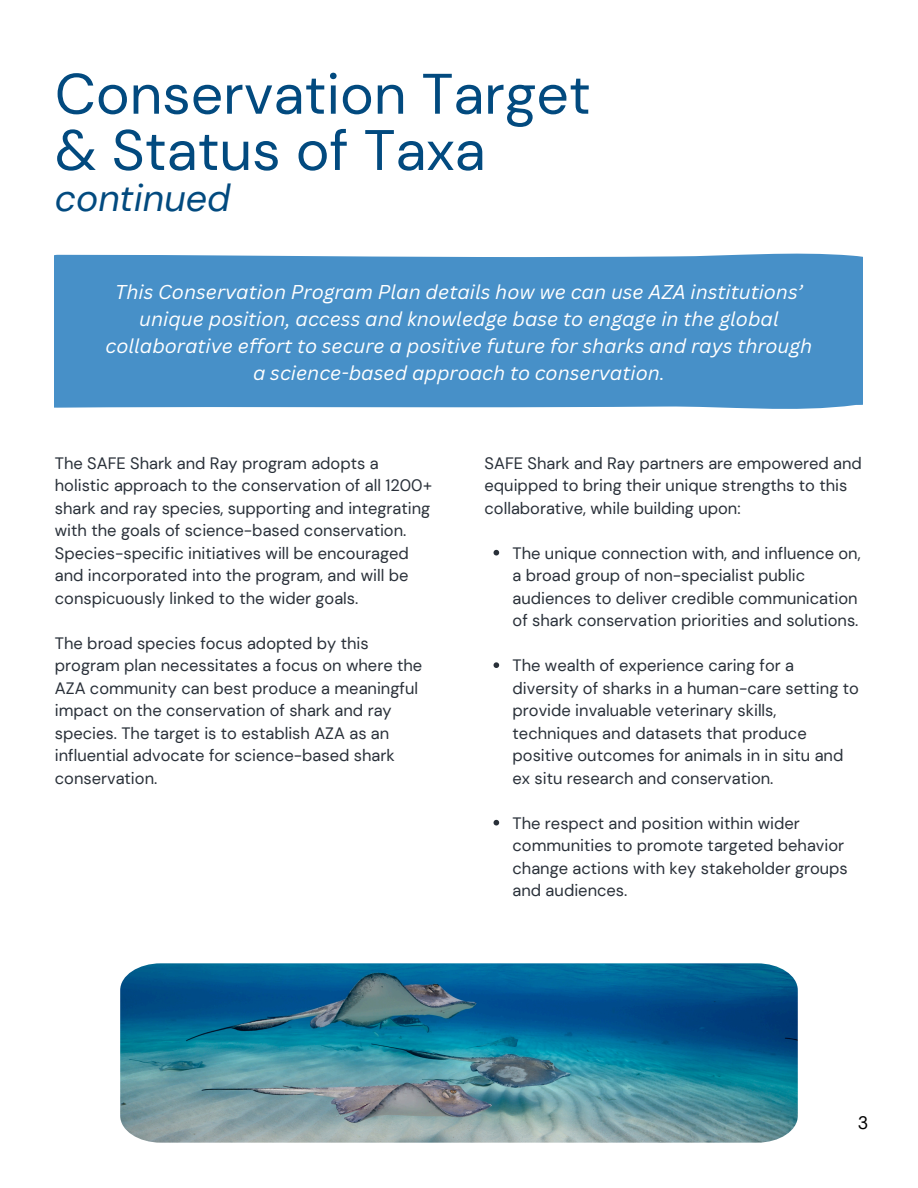
<style>
.page{position:relative;width:918px;height:1188px;background:#fff}
.page>*{position:absolute;margin:0;border:0;box-sizing:border-box;transform-origin:0 0}
.t1{font:57px/56.2px "DM Sans";color:#024a7f}
.t2{font:italic 37.5px "DM Sans";color:#024a7f}
.t3{font:italic 19.5px/27px "Canva Sans";color:#fff;text-align:center}
.t4{font:18px "DM Sans";color:#000}
.t5{font:16.5px/22.5px "DM Sans";color:#293039}
</style>
<div class="page">
<svg style="left:494px;top:550px;width:5px;height:5px"></svg>
<svg style="left:494px;top:662px;width:5px;height:6px"></svg>
<svg style="left:494px;top:820px;width:5px;height:5px"></svg>
<div style="left:55px;top:253px;width:808px;height:156px;background:#4790c8"></div>
<img style="left:120px;top:963px;width:678px;height:180px">
<p class="t1" style="left:55px;top:66px;width:537px">Conservation Target &amp; Status of Taxa</p>
<h3 class="t2" style="left:55px;top:174px;width:177px">continued</h3>
<p class="t3" style="left:106px;top:278px;width:708px">This Conservation Program Plan details how we can use AZA institutions’ unique position, access and knowledge base to engage in the global collaborative effort to secure a positive future for sharks and rays through a science-based approach to conservation.</p>
<h1 class="t5" style="left:55px;top:452px;width:379px">The SAFE Shark and Ray program adopts a holistic approach to the conservation of all 1200+ shark and ray species, supporting and integrating with the goals of science-based conservation.<br>Species-specific initiatives will be encouraged and incorporated into the program, and will be conspicuously linked to the wider goals.</h1>
<h2 class="t5" style="left:55px;top:632px;width:369px">The broad species focus adopted by this program plan necessitates a focus on where the AZA community can best produce a meaningful impact on the conservation of shark and ray species. The target is to establish AZA as an influential advocate for science-based shark conservation.</h2>
<p class="t5" style="left:485px;top:452px;width:379px">SAFE Shark and Ray partners are empowered and equipped to bring their unique strengths to this collaborative, while building upon:</p>
<p class="t5" style="left:513px;top:542px;width:350px">The unique connection with, and influence on, a broad group of non-specialist public audiences to deliver credible communication of shark conservation priorities and solutions.</p>
<p class="t5" style="left:513px;top:654px;width:348px">The wealth of experience caring for a diversity of sharks in a human-care setting to provide invaluable veterinary skills, techniques and datasets that produce positive outcomes for animals in in situ and ex situ research and conservation.</p>
<p class="t5" style="left:513px;top:812px;width:337px">The respect and position within wider communities to promote targeted behavior change actions with key stakeholder groups and audiences.</p>
<p class="t4" style="left:858px;top:1111px;width:12px">3</p>
</div>
